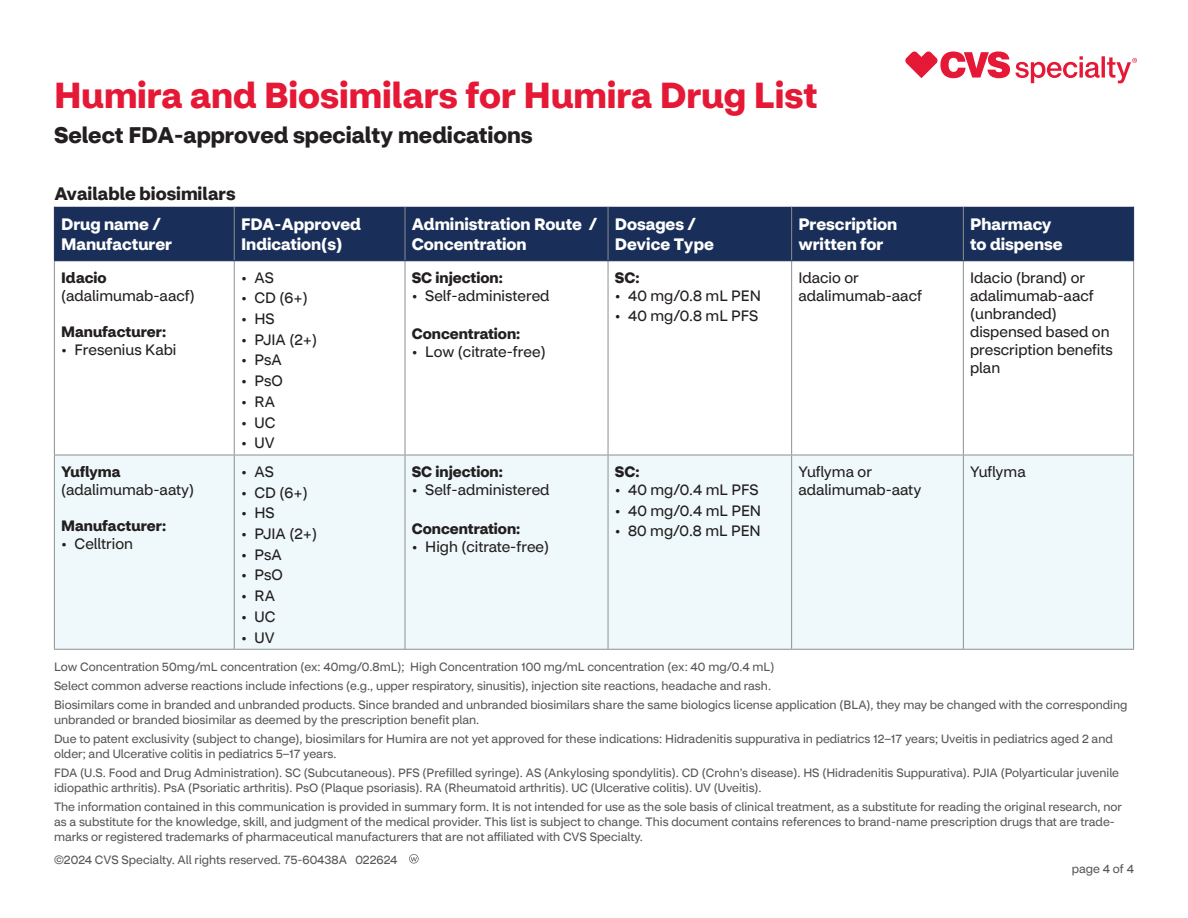
<style>
.page{position:relative;width:1188px;height:918px;background:#fff}
.page>*{position:absolute;margin:0;border:0;box-sizing:border-box;transform-origin:0 0}
.t1{font:700 36px "CVS Health Sans";color:#e51836}
.t2{font:700 22.5px "CVS Health Sans";color:#231f20}
.H2_subhead{font:700 18px "CVS Health Sans";color:#231f20}
.Table_Header{font:700 16.5px/19.8px "CVS Health Sans";color:#fff}
.Table_copy{font:15px/18px "CVS Health Sans";color:#231f20}
.Table_copy_Bold{font:700 15px "CVS Health Sans";color:#231f20}
.t3{font:12px/15px "CVS Health Sans";color:#57585a}
</style>
<div class="page">
<svg style="left:905px;top:51px;width:232px;height:32px"></svg>
<div style="left:55px;top:207px;width:1078px;height:53px;background:#192e58"></div>
<div style="left:55px;top:456px;width:1078px;height:193px;background:#eff9fb"></div>
<hr style="left:234px;top:261px;width:1px;height:194px;background:#8b918e">
<hr style="left:405px;top:261px;width:1px;height:194px;background:#8b918e">
<hr style="left:608px;top:261px;width:1px;height:194px;background:#8b918e">
<hr style="left:791px;top:261px;width:1px;height:194px;background:#8b918e">
<hr style="left:963px;top:261px;width:1px;height:194px;background:#8b918e">
<hr style="left:234px;top:455px;width:1px;height:194px;background:#8b918e">
<hr style="left:405px;top:455px;width:1px;height:194px;background:#8b918e">
<hr style="left:608px;top:455px;width:1px;height:194px;background:#8b918e">
<hr style="left:791px;top:455px;width:1px;height:194px;background:#8b918e">
<hr style="left:963px;top:455px;width:1px;height:194px;background:#8b918e">
<hr style="left:54px;top:649px;width:180px;height:1px;background:#8b918e">
<hr style="left:234px;top:649px;width:171px;height:1px;background:#8b918e">
<hr style="left:405px;top:649px;width:203px;height:1px;background:#8b918e">
<hr style="left:608px;top:649px;width:184px;height:1px;background:#8b918e">
<hr style="left:792px;top:649px;width:171px;height:1px;background:#8b918e">
<hr style="left:963px;top:649px;width:171px;height:1px;background:#8b918e">
<hr style="left:234px;top:207px;width:1px;height:53px;background:#8b918e">
<hr style="left:405px;top:207px;width:1px;height:53px;background:#8b918e">
<hr style="left:608px;top:207px;width:1px;height:53px;background:#8b918e">
<hr style="left:791px;top:207px;width:1px;height:53px;background:#8b918e">
<hr style="left:963px;top:207px;width:1px;height:53px;background:#8b918e">
<hr style="left:54px;top:261px;width:1px;height:194px;background:#8b918e">
<hr style="left:1133px;top:261px;width:1px;height:194px;background:#8b918e">
<hr style="left:54px;top:455px;width:1px;height:194px;background:#8b918e">
<hr style="left:1133px;top:455px;width:1px;height:194px;background:#8b918e">
<hr style="left:54px;top:455px;width:180px;height:1px;background:#8b918e">
<hr style="left:234px;top:455px;width:171px;height:1px;background:#8b918e">
<hr style="left:405px;top:455px;width:203px;height:1px;background:#8b918e">
<hr style="left:608px;top:455px;width:184px;height:1px;background:#8b918e">
<hr style="left:792px;top:455px;width:171px;height:1px;background:#8b918e">
<hr style="left:963px;top:455px;width:171px;height:1px;background:#8b918e">
<hr style="left:54px;top:207px;width:1px;height:53px;background:#192e58">
<hr style="left:1133px;top:207px;width:1px;height:53px;background:#192e58">
<hr style="left:54px;top:260px;width:180px;height:1px;background:#192e58">
<hr style="left:234px;top:260px;width:171px;height:1px;background:#192e58">
<hr style="left:405px;top:260px;width:203px;height:1px;background:#192e58">
<hr style="left:608px;top:260px;width:184px;height:1px;background:#192e58">
<hr style="left:792px;top:260px;width:171px;height:1px;background:#192e58">
<hr style="left:963px;top:260px;width:171px;height:1px;background:#192e58">
<svg style="left:409px;top:854px;width:10px;height:10px"></svg>
<h1 class="t1" style="left:54px;top:72px;width:765px">Humira and Biosimilars for Humira Drug List</h1>
<h2 class="t2" style="left:54px;top:121px;width:480px">Select FDA-approved specialty medications</h2>
<h2 class="H2_subhead" style="left:54px;top:182px;width:183px">Available biosimilars</h2>
<h3 class="Table_Header" style="left:61px;top:215px;width:113px">Drug name /<br>Manufacturer</h3>
<h3 class="Table_Header" style="left:241px;top:215px;width:121px">FDA-Approved<br>Indication(s)</h3>
<h3 class="Table_Header" style="left:412px;top:215px;width:187px">Administration Route /<br>Concentration</h3>
<h3 class="Table_Header" style="left:615px;top:215px;width:83px">Dosages /</h3>
<h3 class="Table_Header" style="left:798px;top:215px;width:100px">Prescription</h3>
<h3 class="Table_Header" style="left:798px;top:234px;width:87px">written for</h3>
<h3 class="Table_Header" style="left:615px;top:234px;width:101px">Device Type</h3>
<h3 class="Table_Header" style="left:970px;top:215px;width:83px">Pharmacy</h3>
<h3 class="Table_Header" style="left:970px;top:234px;width:94px">to dispense</h3>
<p class="Table_copy_Bold" style="left:61px;top:268px;width:47px">Idacio</p>
<p class="Table_copy" style="left:61px;top:286px;width:135px">(adalimumab-aacf)</p>
<p class="Table_copy_Bold" style="left:61px;top:322px;width:107px">Manufacturer:</p>
<p class="Table_copy" style="left:61px;top:340px;width:117px">• Fresenius Kabi</p>
<p class="Table_copy_Bold" style="left:61px;top:462px;width:61px">Yuflyma</p>
<p class="Table_copy" style="left:61px;top:481px;width:134px">(adalimumab-aaty)</p>
<p class="Table_copy_Bold" style="left:61px;top:516px;width:107px">Manufacturer:</p>
<p class="Table_copy" style="left:61px;top:535px;width:73px">• Celltrion</p>
<p class="Table_copy" style="left:241px;top:268px;width:34px">• AS</p>
<p class="Table_copy" style="left:241px;top:289px;width:68px">• CD (6+)</p>
<p class="Table_copy" style="left:241px;top:310px;width:35px">• HS</p>
<p class="Table_copy" style="left:241px;top:331px;width:78px">• PJIA (2+)</p>
<p class="Table_copy" style="left:241px;top:351px;width:42px">• PsA</p>
<p class="Table_copy" style="left:241px;top:372px;width:43px">• PsO</p>
<p class="Table_copy" style="left:241px;top:393px;width:36px">• RA</p>
<p class="Table_copy" style="left:241px;top:413px;width:36px">• UC</p>
<p class="Table_copy" style="left:241px;top:434px;width:35px">• UV</p>
<p class="Table_copy" style="left:241px;top:463px;width:34px">• AS</p>
<p class="Table_copy" style="left:241px;top:483px;width:68px">• CD (6+)</p>
<p class="Table_copy" style="left:241px;top:504px;width:35px">• HS</p>
<p class="Table_copy" style="left:241px;top:525px;width:78px">• PJIA (2+)</p>
<p class="Table_copy" style="left:241px;top:546px;width:42px">• PsA</p>
<p class="Table_copy" style="left:241px;top:566px;width:43px">• PsO</p>
<p class="Table_copy" style="left:241px;top:587px;width:36px">• RA</p>
<p class="Table_copy" style="left:241px;top:608px;width:36px">• UC</p>
<p class="Table_copy" style="left:241px;top:628px;width:35px">• UV</p>
<p class="Table_copy_Bold" style="left:412px;top:268px;width:93px">SC injection:</p>
<p class="Table_copy" style="left:412px;top:286px;width:139px">• Self-administered</p>
<p class="Table_copy_Bold" style="left:412px;top:325px;width:110px">Concentration:</p>
<p class="Table_copy" style="left:412px;top:343px;width:135px">• Low (citrate-free)</p>
<p class="Table_copy_Bold" style="left:412px;top:462px;width:93px">SC injection:</p>
<p class="Table_copy" style="left:412px;top:481px;width:139px">• Self-administered</p>
<p class="Table_copy_Bold" style="left:412px;top:519px;width:110px">Concentration:</p>
<p class="Table_copy" style="left:412px;top:537px;width:139px">• High (citrate-free)</p>
<p class="Table_copy_Bold" style="left:615px;top:268px;width:26px">SC:</p>
<p class="Table_copy" style="left:615px;top:286px;width:148px">• 40 mg/0.8 mL PEN</p>
<p class="Table_copy" style="left:615px;top:307px;width:145px">• 40 mg/0.8 mL PFS</p>
<p class="Table_copy_Bold" style="left:615px;top:462px;width:26px">SC:</p>
<p class="Table_copy" style="left:615px;top:481px;width:145px">• 40 mg/0.4 mL PFS</p>
<p class="Table_copy" style="left:615px;top:501px;width:148px">• 40 mg/0.4 mL PEN</p>
<p class="Table_copy" style="left:615px;top:522px;width:148px">• 80 mg/0.8 mL PEN</p>
<p class="Table_copy" style="left:798px;top:268px;width:125px">Idacio or adalimumab-aacf</p>
<p class="Table_copy" style="left:970px;top:268px;width:144px">Idacio (brand) or adalimumab-aacf (unbranded) dispensed based on prescription benefits plan</p>
<p class="Table_copy" style="left:798px;top:463px;width:124px">Yuflyma or adalimumab-aaty</p>
<p class="Table_copy" style="left:970px;top:463px;width:57px">Yuflyma</p>
<p class="t3" style="left:54px;top:660px;width:722px">Low Concentration 50mg/mL concentration (ex: 40mg/0.8mL); High Concentration 100 mg/mL concentration (ex: 40 mg/0.4 mL)</p>
<p class="t3" style="left:54px;top:679px;width:719px">Select common adverse reactions include infections (e.g., upper respiratory, sinusitis), injection site reactions, headache and rash.</p>
<p class="t3" style="left:54px;top:698px;width:1075px">Biosimilars come in branded and unbranded products. Since branded and unbranded biosimilars share the same biologics license application (BLA), they may be changed with the corresponding unbranded or branded biosimilar as deemed by the prescription benefit plan.</p>
<p class="t3" style="left:54px;top:732px;width:1060px">Due to patent exclusivity (subject to change), biosimilars for Humira are not yet approved for these indications: Hidradenitis suppurativa in pediatrics 12–17 years; Uveitis in pediatrics aged 2 and older; and Ulcerative colitis in pediatrics 5–17 years.</p>
<p class="t3" style="left:54px;top:766px;width:1067px">FDA (U.S. Food and Drug Administration). SC (Subcutaneous). PFS (Prefilled syringe). AS (Ankylosing spondylitis). CD (Crohn’s disease). HS (Hidradenitis Suppurativa). PJIA (Polyarticular juvenile idiopathic arthritis). PsA (Psoriatic arthritis). PsO (Plaque psoriasis). RA (Rheumatoid arthritis). UC (Ulcerative colitis). UV (Uveitis).</p>
<p class="t3" style="left:54px;top:800px;width:1070px">The information contained in this communication is provided in summary form. It is not intended for use as the sole basis of clinical treatment, as a substitute for reading the original research, nor as a substitute for the knowledge, skill, and judgment of the medical provider. This list is subject to change. This document contains references to brand-name prescription drugs that are trade&shy;marks or registered trademarks of pharmaceutical manufacturers that are not affiliated with CVS Specialty.</p>
<p class="t3" style="left:54px;top:852px;width:345px">©2024 CVS Specialty. All rights reserved. 75-60438A 022624</p>
<p class="t3" style="left:1072px;top:861px;width:64px">page 4 of 4</p>
</div>
